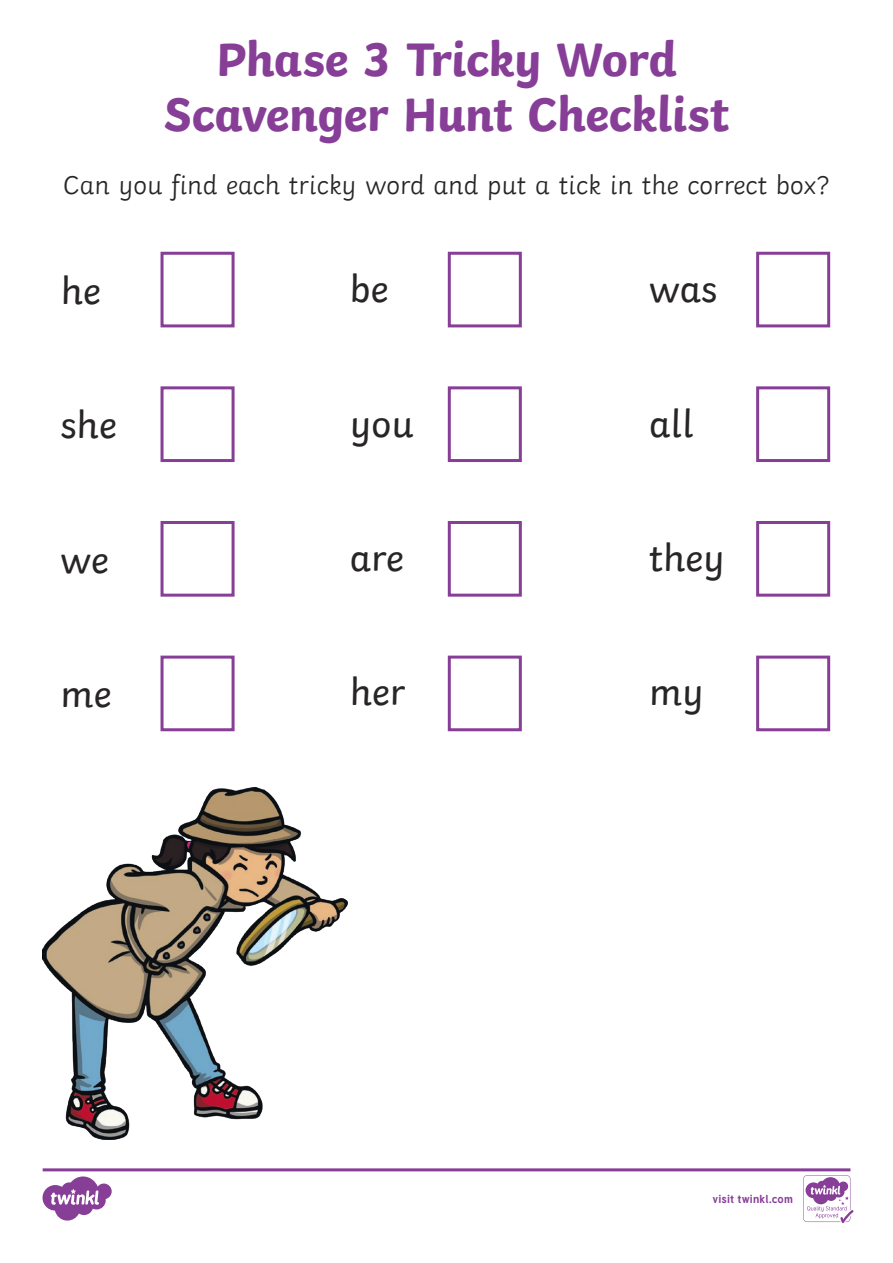
<style>
.page{position:relative;width:893px;height:1263px;background:#fff}
.page>*{position:absolute;margin:0;border:0;box-sizing:border-box;transform-origin:0 0}
.Heading_1{font:700 49.5px "Twinkl";letter-spacing:-.01em;color:#873e97}
.KS1_Body_Copy{font:39px "Twinkl";color:#282526}
.Aim{font:300 27px "Twinkl";color:#282526}
.t1{font:700 11.4px "Tuffy";letter-spacing:.015em;color:#873e97}
</style>
<div class="page">
<div style="left:161px;top:252px;width:74px;height:75px;border:3px solid #873e97"></div>
<div style="left:448px;top:252px;width:74px;height:75px;border:3px solid #873e97"></div>
<div style="left:756px;top:252px;width:74px;height:75px;border:3px solid #873e97"></div>
<div style="left:161px;top:386px;width:74px;height:76px;border:3px solid #873e97"></div>
<div style="left:448px;top:386px;width:74px;height:76px;border:3px solid #873e97"></div>
<div style="left:756px;top:386px;width:74px;height:76px;border:3px solid #873e97"></div>
<div style="left:161px;top:521px;width:74px;height:76px;border:3px solid #873e97"></div>
<div style="left:448px;top:521px;width:74px;height:76px;border:3px solid #873e97"></div>
<div style="left:756px;top:521px;width:74px;height:76px;border:3px solid #873e97"></div>
<div style="left:161px;top:656px;width:74px;height:75px;border:3px solid #873e97"></div>
<div style="left:448px;top:656px;width:74px;height:75px;border:3px solid #873e97"></div>
<div style="left:756px;top:656px;width:74px;height:75px;border:3px solid #873e97"></div>
<img style="left:42px;top:788px;width:305px;height:352px">
<svg style="left:43px;top:1168px;width:810px;height:55px"></svg>
<p class="Heading_1" style="left:216px;top:19px;width:462px">Phase 3 Tricky Word</p>
<p class="Heading_1" style="left:164px;top:74px;width:567px">Scavenger Hunt Checklist</p>
<p class="Aim" style="left:63px;top:165px;width:768px">Can you find each tricky word and put a tick in the correct box?</p>
<p class="KS1_Body_Copy" style="left:61px;top:261px;width:41px">he</p>
<p class="KS1_Body_Copy" style="left:61px;top:395px;width:58px">she</p>
<p class="KS1_Body_Copy" style="left:61px;top:529px;width:49px">we</p>
<p class="KS1_Body_Copy" style="left:61px;top:664px;width:52px">me</p>
<p class="KS1_Body_Copy" style="left:350px;top:259px;width:40px">be</p>
<p class="KS1_Body_Copy" style="left:649px;top:259px;width:70px">was</p>
<p class="KS1_Body_Copy" style="left:350px;top:394px;width:65px">you</p>
<p class="KS1_Body_Copy" style="left:649px;top:394px;width:46px">all</p>
<p class="KS1_Body_Copy" style="left:350px;top:528px;width:55px">are</p>
<p class="KS1_Body_Copy" style="left:649px;top:528px;width:77px">they</p>
<p class="KS1_Body_Copy" style="left:350px;top:662px;width:57px">her</p>
<p class="KS1_Body_Copy" style="left:649px;top:662px;width:56px">my</p>
<p class="t1" style="left:712px;top:1190px;width:82px">visit twinkl.com</p>
</div>
